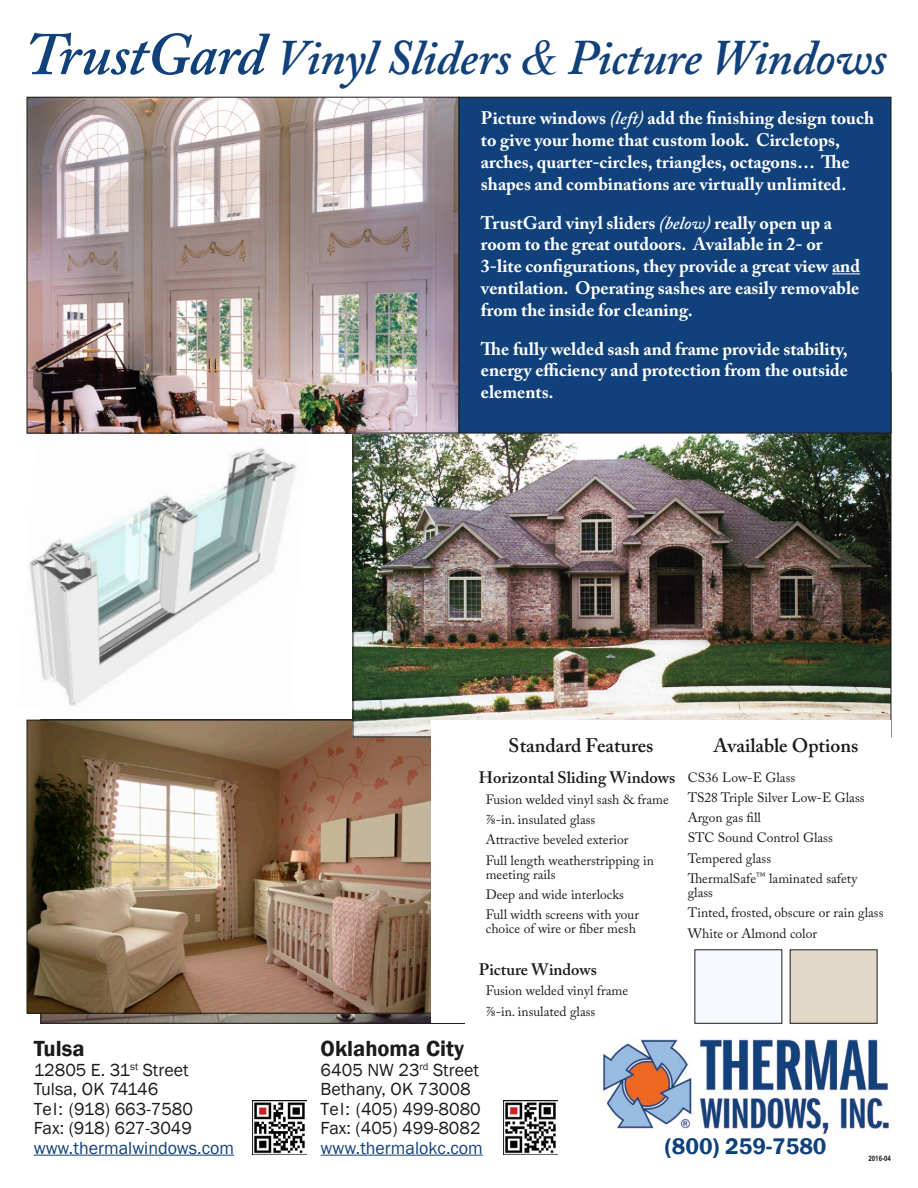
<style>
.page{position:relative;width:918px;height:1188px;background:#fff}
.page>*{position:absolute;margin:0;border:0;box-sizing:border-box;transform-origin:0 0}
.t1{font:italic 600 49.5px "Adobe Caslon Pro";letter-spacing:-.015em;color:#11417b}
.t2{font:600 23.25px "Franklin Gothic";color:#11417b}
.t3{font:600 22.5px "Franklin Gothic";color:#1c1b1a}
.t4{font:600 19.5px "Adobe Caslon Pro";color:#1c1b1a}
.t5{font:700 18px/21.8px "Adobe Caslon Pro";color:#fff}
.t6{font:18px "Franklin Gothic";color:#1c1b1a}
.t7{font:18px "Franklin Gothic";color:#11417b}
.t8{font:600 16.5px "Adobe Caslon Pro";color:#1c1b1a}
.t9{font:13.5px/13.8px "Adobe Caslon Pro";color:#1c1b1a}
.t10{font:700 7.5px "Arial Narrow";color:#1c1b1a}
.s1{font-size:60px}
.s2{font-family:"Times New Roman";font-weight:400}
.s3{font-weight:600;font-style:italic}
</style>
<div class="page">
<img style="left:26px;top:424px;width:282px;height:303px">
<img style="left:602px;top:1039px;width:288px;height:96px">
<img style="left:42px;top:1013px;width:389px;height:9px">
<img style="left:29px;top:722px;width:402px;height:289px">
<img style="left:355px;top:433px;width:534px;height:302px">
<img style="left:29px;top:99px;width:428px;height:332px">
<div style="left:27px;top:97px;width:432px;height:336px;border:1px solid #1c1b1a"></div>
<div style="left:695px;top:950px;width:87px;height:73px;background:#f5f9fd"></div>
<div style="left:790px;top:950px;width:87px;height:73px;background:#e1d8c7"></div>
<img style="left:252px;top:1100px;width:54px;height:54px">
<img style="left:503px;top:1100px;width:54px;height:54px">
<hr style="left:34px;top:1155px;width:200px;height:1px;background:#11417b">
<hr style="left:321px;top:1155px;width:162px;height:1px;background:#11417b">
<div style="left:432px;top:720px;width:251px;height:303px;background:#fff"></div>
<div style="left:459px;top:97px;width:432px;height:336px;background:#11417b"></div>
<svg style="left:832px;top:273px;width:28px;height:1px"></svg>
<div style="left:459px;top:97px;width:432px;height:336px;border:1px solid #1c1b1a"></div>
<div style="left:681px;top:720px;width:210px;height:229px;background:#fff"></div>
<p class="t1" style="left:24px;top:28px;width:864px"><span class="s1">TrustGard</span> Vinyl Sliders <span class="s2">&amp;</span> Picture Windows</p>
<p class="t5" style="left:481px;top:107px;width:395px">Picture windows <span class="s3">(left)</span> add the finishing design touch to give your home that custom look. Circletops, arches, quarter-circles, triangles, octagons… The shapes and combinations are virtually unlimited.</p>
<p class="t5" style="left:481px;top:211px;width:381px">TrustGard vinyl sliders <span class="s3">(below)</span> really open up a room to the great outdoors. Available in 2- or 3-lite configurations, they provide a great view and ventilation. Operating sashes are easily removable from the inside for cleaning.</p>
<p class="t5" style="left:481px;top:338px;width:369px;text-align:justify">The fully welded sash and frame provide stability, energy efficiency and protection from the outside elements.</p>
<p class="t3" style="left:34px;top:1035px;width:52px">Tulsa</p>
<p class="t6" style="left:34px;top:1059px;width:156px">12805 E. 31<sup>st</sup> Street</p>
<p class="t6" style="left:34px;top:1078px;width:126px">Tulsa, OK 74146</p>
<p class="t6" style="left:34px;top:1098px;width:161px">Tel: (918) 663-7580</p>
<p class="t6" style="left:34px;top:1117px;width:160px">Fax: (918) 627-3049</p>
<p class="t7" style="left:34px;top:1137px;width:202px">www.thermalwindows.com</p>
<p class="t4" style="left:509px;top:734px;width:146px">Standard Features</p>
<p class="t8" style="left:479px;top:768px;width:198px">Horizontal Sliding Windows</p>
<p class="t9" style="left:486px;top:792px;width:185px">Fusion welded vinyl sash &amp; frame</p>
<p class="t9" style="left:486px;top:812px;width:111px">⅞-in. insulated glass</p>
<p class="t9" style="left:486px;top:833px;width:144px">Attractive beveled exterior</p>
<p class="t9" style="left:486px;top:853px;width:170px">Full length weatherstripping in meeting rails</p>
<p class="t9" style="left:486px;top:887px;width:140px">Deep and wide interlocks</p>
<p class="t9" style="left:486px;top:908px;width:155px">Full width screens with your choice of wire or fiber mesh</p>
<p class="t8" style="left:479px;top:960px;width:120px">Picture Windows</p>
<p class="t9" style="left:486px;top:984px;width:144px">Fusion welded vinyl frame</p>
<p class="t9" style="left:486px;top:1004px;width:111px">⅞-in. insulated glass</p>
<p class="t4" style="left:714px;top:734px;width:146px">Available Options</p>
<p class="t9" style="left:688px;top:771px;width:109px">CS36 Low-E Glass</p>
<p class="t9" style="left:688px;top:790px;width:179px">TS28 Triple Silver Low-E Glass</p>
<p class="t9" style="left:688px;top:810px;width:75px">Argon gas fill</p>
<p class="t9" style="left:688px;top:831px;width:147px">STC Sound Control Glass</p>
<p class="t9" style="left:688px;top:851px;width:85px">Tempered glass</p>
<p class="t9" style="left:688px;top:871px;width:171px">ThermalSafe<sup>™</sup> laminated safety glass</p>
<p class="t9" style="left:688px;top:906px;width:197px">Tinted, frosted, obscure or rain glass</p>
<p class="t9" style="left:688px;top:926px;width:131px">White or Almond color</p>
<p class="t3" style="left:321px;top:1035px;width:145px">Oklahoma City</p>
<p class="t6" style="left:321px;top:1059px;width:160px">6405 NW 23<sup>rd</sup> Street</p>
<p class="t6" style="left:321px;top:1078px;width:151px">Bethany, OK 73008</p>
<p class="t6" style="left:321px;top:1098px;width:162px">Tel: (405) 499-8080</p>
<p class="t6" style="left:321px;top:1117px;width:161px">Fax: (405) 499-8082</p>
<p class="t7" style="left:321px;top:1137px;width:164px">www.thermalokc.com</p>
<p class="t2" style="left:665px;top:1132px;width:163px">(800) 259-7580</p>
<p class="t10" style="left:868px;top:1153px;width:24px">2016-04</p>
</div>
